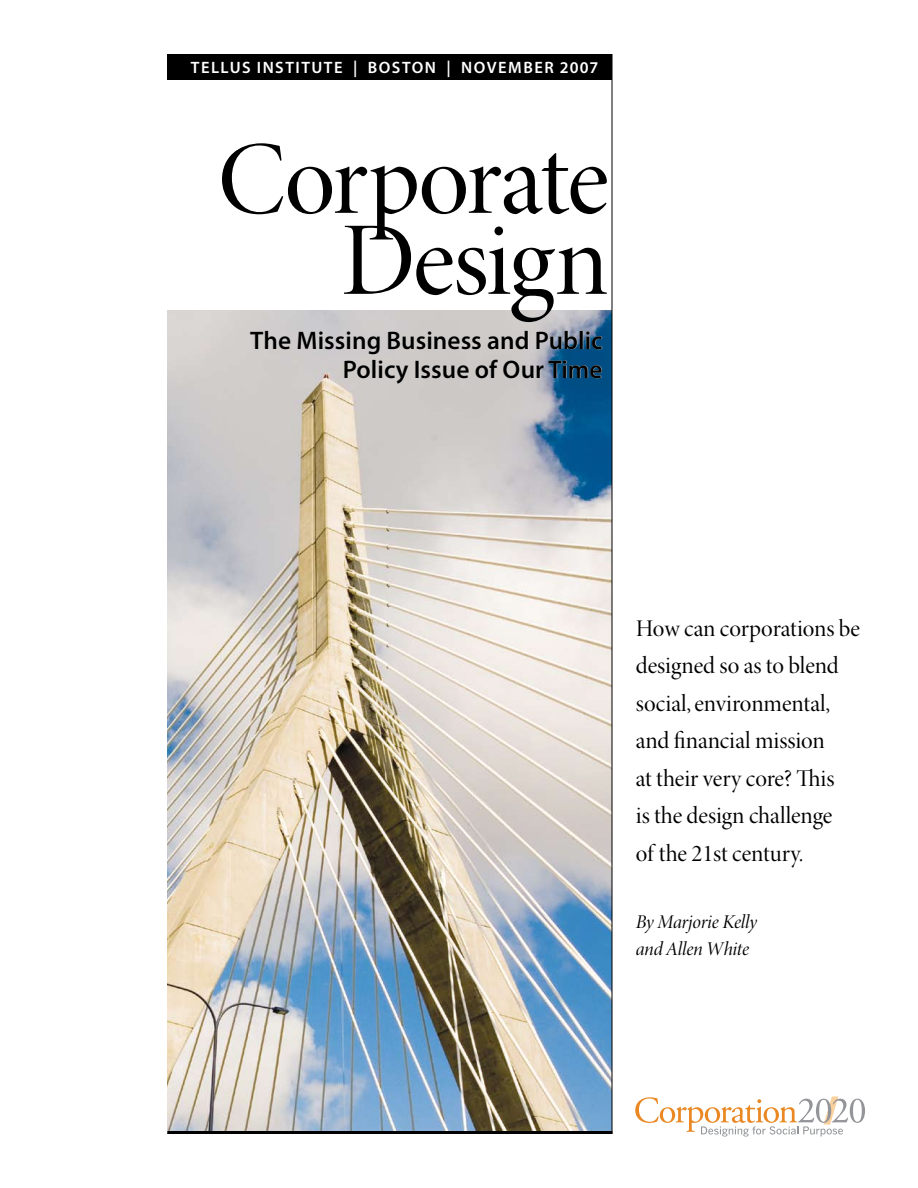
<style>
.page{position:relative;width:918px;height:1188px;background:#fff}
.page>*{position:absolute;margin:0;border:0;box-sizing:border-box;transform-origin:0 0}
.t1{font:105px/81px "Minion Pro Disp";letter-spacing:-.02em;color:#000;text-align:right}
.t2{font:600 25.5px/28.5px "Myriad Pro";color:#000;text-align:right}
.t3{font:24px/37.5px "Minion Pro Disp";letter-spacing:-.005em;color:#000}
.t4{font:19.5px/27px "Minion Pro It Disp";letter-spacing:-.015em;color:#000}
.t5{font:600 16.5px "Myriad Pro";letter-spacing:.09em;color:#fff}
</style>
<div class="page">
<img style="left:167px;top:310px;width:445px;height:821px">
<div style="left:167px;top:54px;width:445px;height:26px;background:#000"></div>
<hr style="left:612px;top:54px;width:1px;height:1080px;background:#000">
<hr style="left:167px;top:1131px;width:445px;height:3px;background:#000">
<svg style="left:635px;top:1096px;width:230px;height:41px"></svg>
<p class="t5" style="left:191px;top:57px;width:409px">Tellus Institute | Boston | november 2007</p>
<h1 class="t1" style="left:218px;top:142px;width:392px">Corporate<br>Design</h1>
<p class="t2" style="left:250px;top:326px;width:354px">The Missing Business and Public<br>Policy Issue of Our Time</p>
<p class="t3" style="left:636px;top:610px;width:226px">How can corporations be designed so as to blend social, environmental, and financial mission<br>at their very core? This<br>is the design challenge<br>of the 21st century.</p>
<p class="t4" style="left:636px;top:909px;width:123px">By Marjorie Kelly and Allen White</p>
</div>
